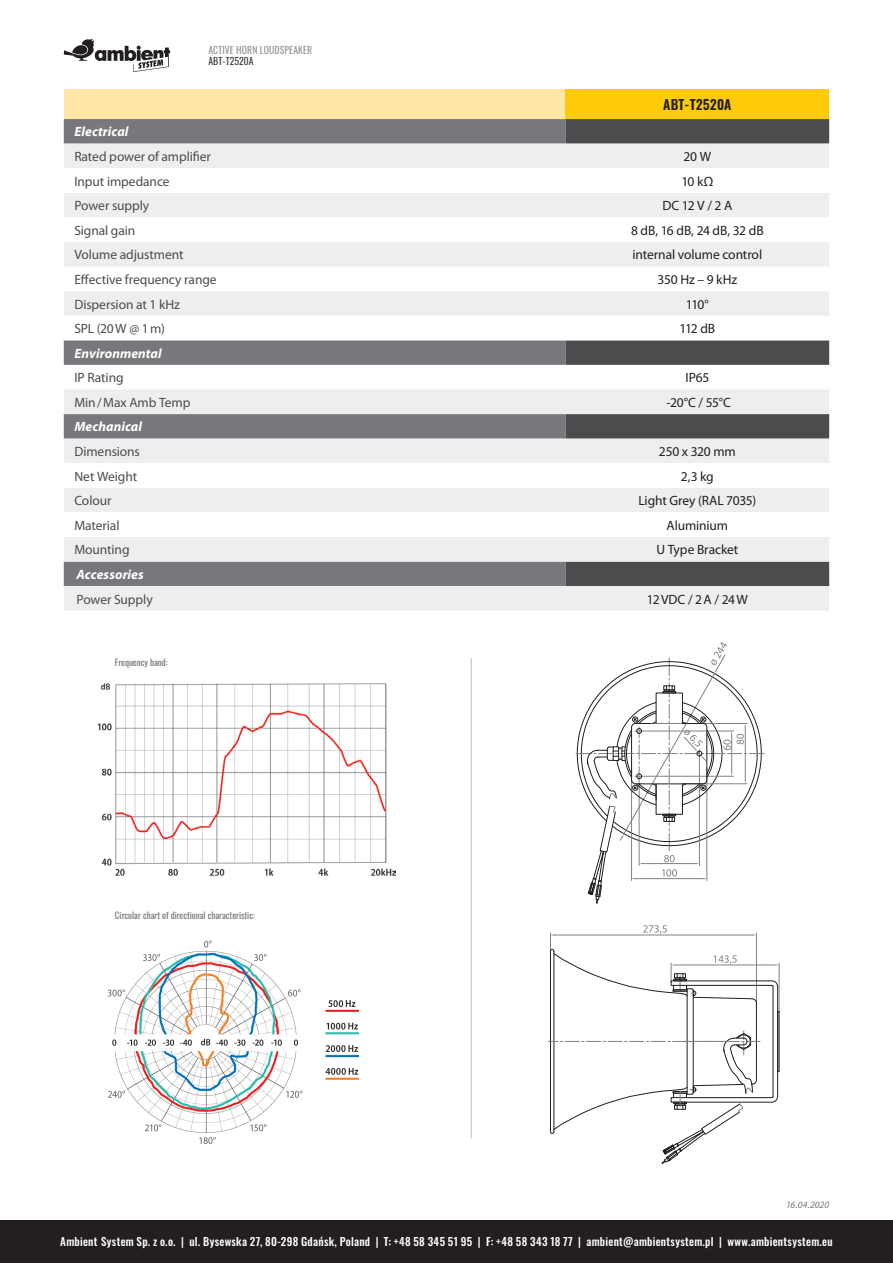
<style>
.page{position:relative;width:893px;height:1263px;background:#fff}
.page>*{position:absolute;margin:0;border:0;box-sizing:border-box;transform-origin:0 0}
.p_9_12{font:13.5px "Myriad Pro";letter-spacing:-.005em;color:#4b4c4d}
.p_9_12-2{font:13.5px "Myriad Pro";letter-spacing:-.01em;color:#231f20}
.Body{font:italic 700 13.5px "Myriad Pro";letter-spacing:.005em;color:#fff}
.Body_PL{font:600 13.5px "Oswald";letter-spacing:.01em;color:#231f20}
.Body-2{font:13.5px "Myriad Pro";color:#4b4c4d}
.t1{font:500 11.1px "Oswald";letter-spacing:.025em;color:#fff}
.t2{font:9.75px "Oswald";letter-spacing:.01em;color:#939598}
.t3{font:italic 9.75px "Myriad Pro";letter-spacing:.005em;color:#76787b}
.t4{font:9.75px "Oswald";letter-spacing:.01em;color:#3e3e3f}
.t5{font:9px "Oswald";color:#76787b}
</style>
<div class="page">
<svg style="left:64px;top:39px;width:106px;height:33px"></svg>
<div style="left:0;top:1220px;width:893px;height:43px;background:#231f20"></div>
<div style="left:64px;top:89px;width:502px;height:30px;background:#ffe7a7"></div>
<div style="left:566px;top:89px;width:263px;height:30px;background:#feca0a"></div>
<svg style="left:64px;top:119px;width:502px;height:25px;background:#797b7e"></svg>
<svg style="left:566px;top:119px;width:263px;height:25px;background:#4f5051"></svg>
<svg style="left:64px;top:144px;width:765px;height:467px;background:#cccdce"></svg>
<svg style="left:64px;top:168px;width:765px;height:369px"></svg>
<svg style="left:64px;top:365px;width:765px;height:49px"></svg>
<svg style="left:576px;top:642px;width:188px;height:261px"></svg>
<hr style="left:779px;top:963px;width:1px;height:49px;background:#808285">
<svg style="left:548px;top:925px;width:231px;height:239px"></svg>
<hr style="left:471px;top:658px;width:1px;height:480px;background:#bcbdc0">
<img style="left:98px;top:683px;width:298px;height:193px">
<img style="left:107px;top:940px;width:252px;height:204px">
<p class="t2" style="left:208px;top:43px;width:105px">ACTIVE HORN LOUDSPEAKER</p>
<p class="t4" style="left:208px;top:55px;width:47px">ABT-T2520A</p>
<p class="Body_PL" style="left:663px;top:95px;width:70px">ABT-T2520A</p>
<p class="Body" style="left:74px;top:123px;width:56px">Electrical</p>
<p class="p_9_12" style="left:74px;top:148px;width:138px">Rated power of amplifier</p>
<p class="p_9_12-2" style="left:684px;top:148px;width:29px">20 W</p>
<p class="p_9_12" style="left:74px;top:173px;width:97px">Input impedance</p>
<p class="p_9_12-2" style="left:681px;top:173px;width:33px">10 kΩ</p>
<p class="p_9_12" style="left:74px;top:197px;width:76px">Power supply</p>
<p class="p_9_12-2" style="left:662px;top:197px;width:71px">DC 12 V / 2 A</p>
<p class="p_9_12" style="left:74px;top:222px;width:62px">Signal gain</p>
<p class="p_9_12-2" style="left:631px;top:222px;width:134px">8 dB, 16 dB, 24 dB, 32 dB</p>
<p class="p_9_12" style="left:74px;top:246px;width:111px">Volume adjustment</p>
<p class="p_9_12-2" style="left:632px;top:246px;width:131px">internal volume control</p>
<p class="p_9_12" style="left:74px;top:271px;width:144px">Effective frequency range</p>
<p class="p_9_12-2" style="left:658px;top:271px;width:81px">350 Hz – 9 kHz</p>
<p class="p_9_12" style="left:74px;top:296px;width:107px">Dispersion at 1 kHz</p>
<p class="p_9_12-2" style="left:686px;top:296px;width:25px">110°</p>
<p class="p_9_12" style="left:74px;top:320px;width:92px">SPL (20W @ 1m)</p>
<p class="p_9_12-2" style="left:679px;top:320px;width:37px">112 dB</p>
<p class="Body" style="left:74px;top:344px;width:89px">Environmental</p>
<p class="Body-2" style="left:74px;top:369px;width:51px">IP Rating</p>
<p class="p_9_12-2" style="left:685px;top:369px;width:25px">IP65</p>
<p class="p_9_12" style="left:74px;top:394px;width:118px">Min/Max Amb Temp</p>
<p class="p_9_12-2" style="left:667px;top:394px;width:66px">-20°C / 55°C</p>
<p class="Body" style="left:74px;top:418px;width:69px">Mechanical</p>
<p class="p_9_12" style="left:74px;top:443px;width:67px">Dimensions</p>
<p class="p_9_12-2" style="left:659px;top:443px;width:78px">250 x 320 mm</p>
<p class="p_9_12" style="left:74px;top:468px;width:64px">Net Weight</p>
<p class="p_9_12-2" style="left:681px;top:468px;width:34px">2,3 kg</p>
<p class="p_9_12" style="left:74px;top:492px;width:39px">Colour</p>
<p class="p_9_12-2" style="left:638px;top:492px;width:120px">Light Grey (RAL 7035)</p>
<p class="p_9_12" style="left:74px;top:517px;width:47px">Material</p>
<p class="p_9_12-2" style="left:666px;top:517px;width:63px">Aluminium</p>
<p class="p_9_12" style="left:74px;top:541px;width:57px">Mounting</p>
<p class="p_9_12-2" style="left:656px;top:541px;width:83px">U Type Bracket</p>
<p class="Body" style="left:77px;top:566px;width:69px">Accessories</p>
<p class="p_9_12" style="left:77px;top:591px;width:78px">Power Supply</p>
<p class="p_9_12-2" style="left:647px;top:591px;width:103px">12VDC / 2A / 24W</p>
<p class="t5" style="left:115px;top:656px;width:54px">Frequency band:</p>
<p class="t5" style="left:115px;top:909px;width:141px">Circular chart of directional characteristic:</p>
<p class="t3" style="left:786px;top:1198px;width:45px">16.04.2020</p>
<p class="t1" style="left:60px;top:1235px;width:774px">Ambient System Sp. z o.o. | ul. Bysewska 27, 80-298 Gdańsk, Poland | T: +48 58 345 51 95 | F: +48 58 343 18 77 | ambient@ambientsystem.pl | www.ambientsystem.eu</p>
</div>
